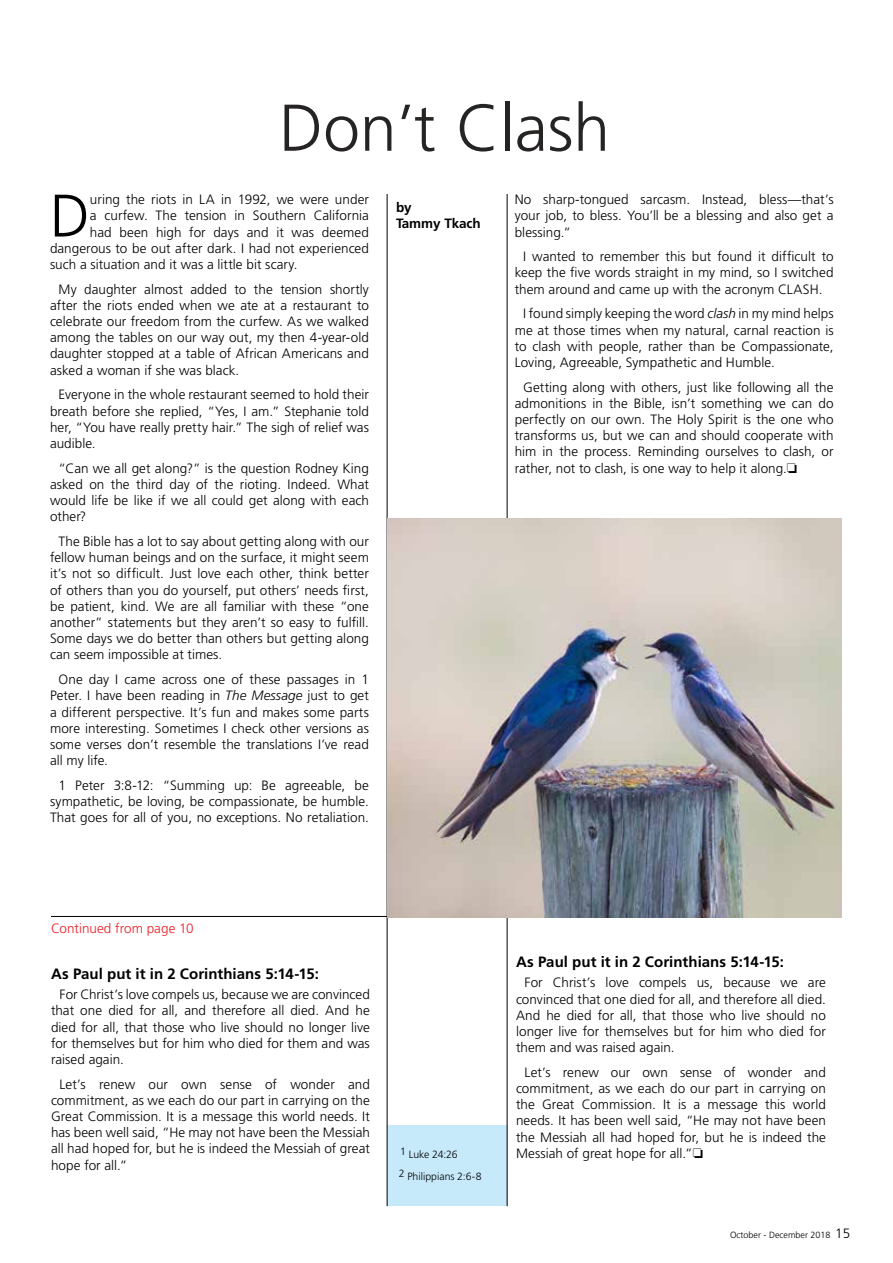
<style>
.page{position:relative;width:893px;height:1263px;background:#fff}
.page>*{position:absolute;margin:0;border:0;box-sizing:border-box;transform-origin:0 0}
.t1{font:300 66px "Frutiger LT Std";color:#262323}
.t2{font:300 59.85px "Frutiger LT Std";color:#000}
.t3{font:700 15px "Frutiger LT Std";color:#000}
.t4{font:300 13.5px/16.2px "Frutiger LT Std";letter-spacing:.005em;color:#000;text-align:justify}
.t5{font:300 13.5px "Frutiger LT Std";letter-spacing:.005em;color:#ed1d24}
.t6{font:700 13.5px/16.5px "Frutiger LT Std";letter-spacing:-.01em;color:#000}
.t7{font:300 10.5px/22.2px "Frutiger LT Std";letter-spacing:-.005em;color:#000}
.t8{font:300 9px "Frutiger LT Std";color:#000}
.s1{font-style:italic}
.s2{font-size:13.5px}
</style>
<div class="page">
<div style="left:387px;top:1126px;width:120px;height:80px;background:#c7eafb"></div>
<hr style="left:387px;top:194px;width:1px;height:1012px;background:#000">
<hr style="left:507px;top:194px;width:1px;height:1012px;background:#000">
<hr style="left:51px;top:916px;width:791px;height:1px;background:#000">
<img style="left:387px;top:519px;width:455px;height:398px">
<h1 class="t1" style="left:279px;top:91px;width:332px">Don’t Clash</h1>
<h2 class="t2" style="left:50px;top:182px;width:41px">D</h2>
<p class="t4" style="left:90px;top:192px;width:280px">uring the riots in LA in 1992, we were under</p>
<p class="t4" style="left:90px;top:208px;width:280px">a curfew. The tension in Southern California</p>
<p class="t4" style="left:90px;top:224px;width:280px">had been high for days and it was deemed</p>
<p class="t4" style="left:50px;top:240px;width:320px">dangerous to be out after dark. I had not experienced</p>
<p class="t4" style="left:50px;top:256px;width:249px">such a situation and it was a little bit scary.</p>
<p class="t4" style="left:50px;top:281px;width:320px;text-indent:9px">My daughter almost added to the tension shortly after the riots ended when we ate at a restaurant to celebrate our freedom from the curfew. As we walked among the tables on our way out, my then 4-year-old daughter stopped at a table of African Americans and asked a woman if she was black.</p>
<p class="t4" style="left:50px;top:387px;width:320px;text-indent:9px">Everyone in the whole restaurant seemed to hold their breath before she replied, “Yes, I am.” Stephanie told her, “You have really pretty hair.” The sigh of relief was audible.</p>
<p class="t4" style="left:50px;top:460px;width:320px;text-indent:9px">“Can we all get along?” is the question Rodney King asked on the third day of the rioting. Indeed. What would life be like if we all could get along with each other?</p>
<p class="t4" style="left:50px;top:533px;width:320px;text-indent:9px">The Bible has a lot to say about getting along with our fellow human beings and on the surface, it might seem it’s not so difficult. Just love each other, think better of others than you do yourself, put others’ needs first, be patient, kind. We are all familiar with these “one another” statements but they aren’t so easy to fulfill.<br>Some days we do better than others but getting along can seem impossible at times.</p>
<p class="t4" style="left:50px;top:671px;width:320px;text-indent:9px">One day I came across one of these passages in 1<br>Peter. I have been reading in <span class="s1">The Message</span> just to get a different perspective. It’s fun and makes some parts more interesting. Sometimes I check other versions as some verses don’t resemble the translations I’ve read all my life.</p>
<p class="t4" style="left:50px;top:777px;width:320px;text-indent:9px">1 Peter 3:8-12: “Summing up: Be agreeable, be sympathetic, be loving, be compassionate, be humble.<br>That goes for all of you, no exceptions. No retaliation.</p>
<p class="t6" style="left:396px;top:199px;width:86px">by<br>Tammy Tkach</p>
<p class="t4" style="left:515px;top:192px;width:320px">No sharp-tongued sarcasm. Instead, bless—that’s your job, to bless. You’ll be a blessing and also get a blessing.”</p>
<p class="t4" style="left:515px;top:249px;width:320px;text-indent:9px">I wanted to remember this but found it difficult to keep the five words straight in my mind, so I switched them around and came up with the acronym CLASH.</p>
<p class="t4" style="left:515px;top:306px;width:320px;text-indent:9px">I found simply keeping the word <span class="s1">clash</span> in my mind helps me at those times when my natural, carnal reaction is to clash with people, rather than be Compassionate, Loving, Agreeable, Sympathetic and Humble.</p>
<p class="t4" style="left:515px;top:379px;width:320px;text-indent:9px">Getting along with others, just like following all the admonitions in the Bible, isn’t something we can do perfectly on our own. The Holy Spirit is the one who transforms us, but we can and should cooperate with him in the process. Reminding ourselves to clash, or rather, not to clash, is one way to help it along.❏</p>
<p class="t5" style="left:51px;top:920px;width:144px">Continued from page 10</p>
<p class="t3" style="left:51px;top:965px;width:269px">As Paul put it in 2 Corinthians 5:14-15:</p>
<p class="t4" style="left:51px;top:986px;width:320px;text-indent:9px">For Christ’s love compels us, because we are convinced that one died for all, and therefore all died. And he died for all, that those who live should no longer live for themselves but for him who died for them and was raised again.</p>
<p class="t4" style="left:51px;top:1076px;width:320px;text-indent:9px">Let’s renew our own sense of wonder and commitment, as we each do our part in carrying on the Great Commission. It is a message this world needs. It has been well said, “He may not have been the Messiah all had hoped for, but he is indeed the Messiah of great hope for all.”</p>
<p class="t7" style="left:399px;top:1143px;width:84px">1 Luke 24:26<br>2 Philippians 2:6-8</p>
<p class="t3" style="left:516px;top:953px;width:269px">As Paul put it in 2 Corinthians 5:14-15:</p>
<p class="t4" style="left:516px;top:975px;width:311px;text-indent:9px">For Christ’s love compels us, because we are convinced that one died for all, and therefore all died.<br>And he died for all, that those who live should no longer live for themselves but for him who died for them and was raised again.</p>
<p class="t4" style="left:516px;top:1064px;width:311px;text-indent:9px">Let’s renew our own sense of wonder and commitment, as we each do our part in carrying on the Great Commission. It is a message this world needs. It has been well said, “He may not have been the Messiah all had hoped for, but he is indeed the Messiah of great hope for all.”❏</p>
<p class="t8" style="left:730px;top:1230px;width:122px">October - December 2018 <span class="s2">15</span></p>
</div>
